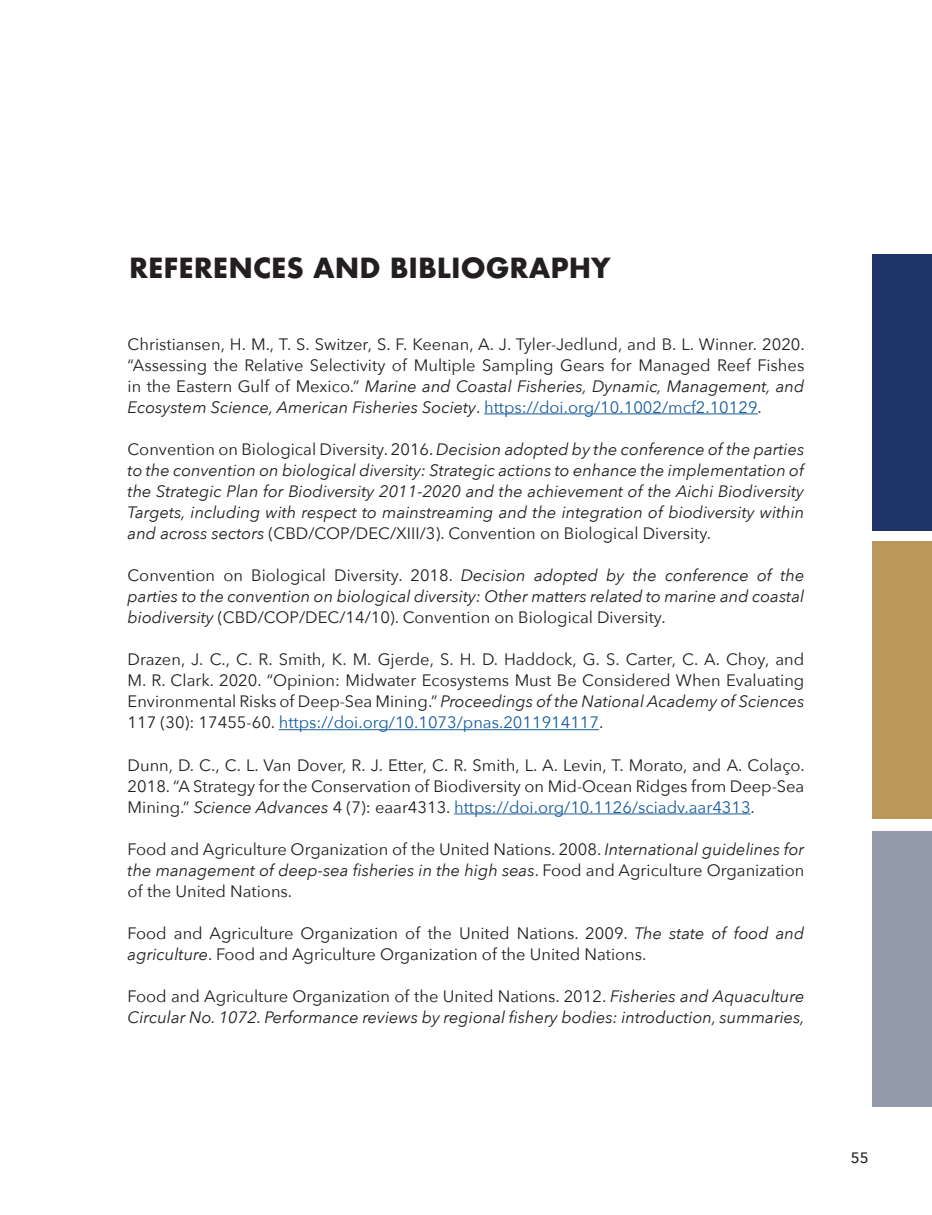
<style>
.page{position:relative;width:932px;height:1215px;background:#fff}
.page>*{position:absolute;margin:0;border:0;box-sizing:border-box;transform-origin:0 0}
.t1{font:700 27px "Futura";color:#231f20}
.t2{font:16.5px/21px "Avenir Next";color:#231f20;text-align:justify}
.t3{font:italic 16.5px/21px "Avenir Next";color:#231f20;text-align:justify}
.t4{font:500 15px "Avenir Next";color:#231f20}
.s1{font-style:italic}
.s2{color:#175d9e}
.s3{font-style:normal}
</style>
<div class="page">
<div style="left:871px;top:254px;width:61px;height:277px;background:#1e3468"></div>
<div style="left:871px;top:542px;width:61px;height:277px;background:#ba975b"></div>
<div style="left:871px;top:831px;width:61px;height:276px;background:#939bab"></div>
<hr style="left:484px;top:414px;width:273px;height:1px;background:#175d9e">
<hr style="left:279px;top:729px;width:320px;height:1px;background:#175d9e">
<hr style="left:454px;top:814px;width:296px;height:1px;background:#175d9e">
<p class="t1" style="left:129px;top:248px;width:483px">REFERENCES AND BIBLIOGRAPHY</p>
<p class="t2" style="left:128px;top:333px;width:678px">Christiansen, H. M., T. S. Switzer, S. F. Keenan, A. J. Tyler-Jedlund, and B. L. Winner. 2020. “Assessing the Relative Selectivity of Multiple Sampling Gears for Managed Reef Fishes in the Eastern Gulf of Mexico.” <span class="s1">Marine and Coastal Fisheries, Dynamic, Management, and Ecosystem Science, American Fisheries Society</span>. <span class="s2">https://doi.org/10.1002/mcf2.10129</span>.</p>
<p class="t3" style="left:128px;top:438px;width:678px"><span class="s3">Convention on Biological Diversity. 2016.</span> Decision adopted by the conference of the parties to the convention on biological diversity: Strategic actions to enhance the implementation of the Strategic Plan for Biodiversity 2011-2020 and the achievement of the Aichi Biodiversity Targets, including with respect to mainstreaming and the integration of biodiversity within and across sectors <span class="s3">(CBD/COP/DEC/XIII/3). Convention on Biological Diversity.</span></p>
<p class="t3" style="left:128px;top:564px;width:678px"><span class="s3">Convention on Biological Diversity. 2018.</span> Decision adopted by the conference of the parties to the convention on biological diversity: Other matters related to marine and coastal biodiversity <span class="s3">(CBD/COP/DEC/14/10). Convention on Biological Diversity.</span></p>
<p class="t2" style="left:128px;top:649px;width:678px">Drazen, J. C., C. R. Smith, K. M. Gjerde, S. H. D. Haddock, G. S. Carter, C. A. Choy, and M. R. Clark. 2020. “Opinion: Midwater Ecosystems Must Be Considered When Evaluating Environmental Risks of Deep-Sea Mining.” <span class="s1">Proceedings of the National Academy of Sciences </span>117 (30): 17455-60. <span class="s2">https://doi.org/10.1073/pnas.2011914117</span>.</p>
<p class="t2" style="left:128px;top:754px;width:678px">Dunn, D. C., C. L. Van Dover, R. J. Etter, C. R. Smith, L. A. Levin, T. Morato, and A. Colaço.<br>2018. “A Strategy for the Conservation of Biodiversity on Mid-Ocean Ridges from Deep-Sea Mining.” <span class="s1">Science Advances</span> 4 (7): eaar4313. <span class="s2">https://doi.org/10.1126/sciadv.aar4313</span>.</p>
<p class="t2" style="left:128px;top:838px;width:678px">Food and Agriculture Organization of the United Nations. 2008. <span class="s1">International guidelines for the management of deep-sea fisheries in the high seas</span>. Food and Agriculture Organization of the United Nations.</p>
<p class="t2" style="left:128px;top:922px;width:678px">Food and Agriculture Organization of the United Nations. 2009. <span class="s1">The state of food and agriculture</span>. Food and Agriculture Organization of the United Nations.</p>
<p class="t3" style="left:128px;top:986px;width:678px"><span class="s3">Food and Agriculture Organization of the United Nations. 2012.</span> Fisheries and Aquaculture<br>Circular No. 1072. Performance reviews by regional fishery bodies: introduction, summaries,</p>
<p class="t4" style="left:850px;top:1145px;width:19px">55</p>
</div>
